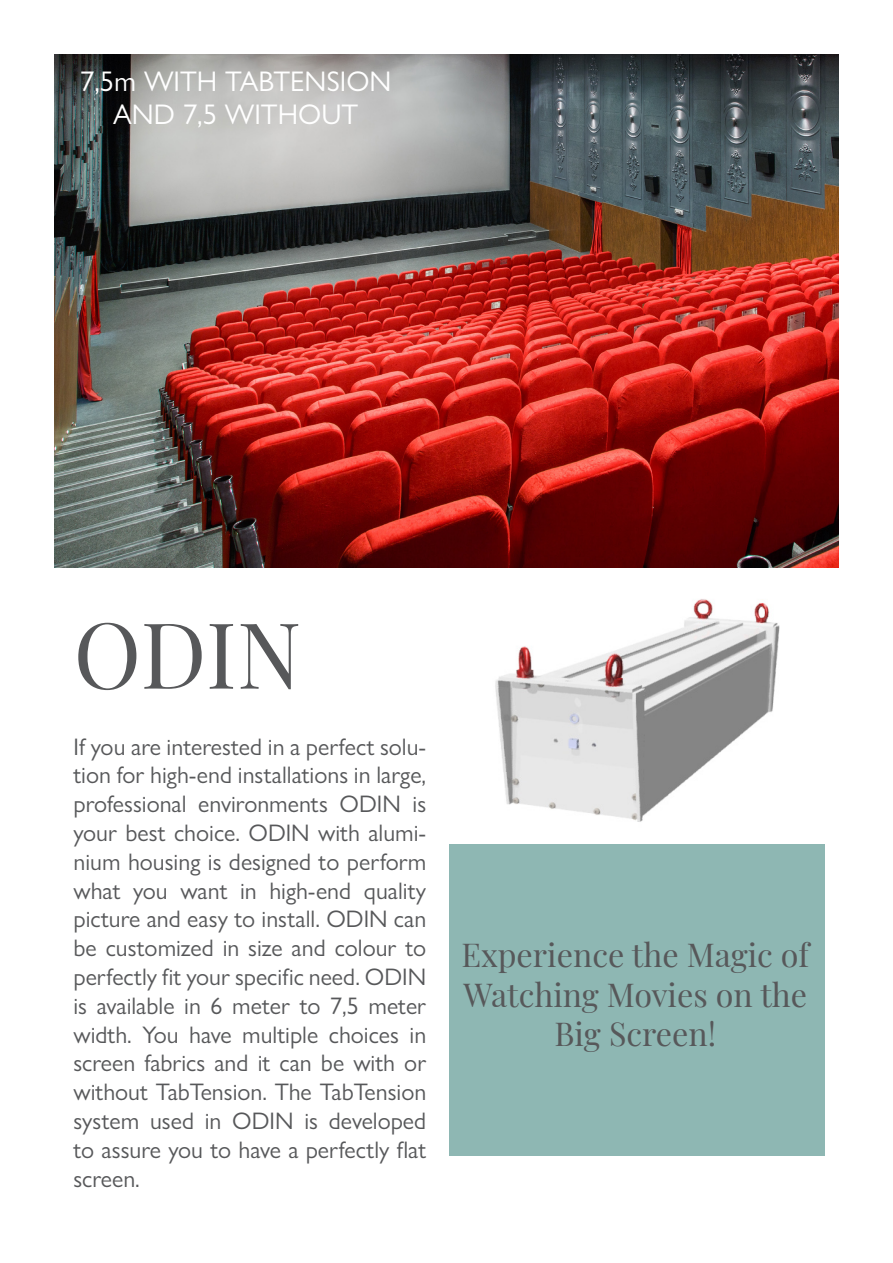
<style>
.page{position:relative;width:893px;height:1263px;background:#fff}
.page>*{position:absolute;margin:0;border:0;box-sizing:border-box;transform-origin:0 0}
.t1{font:91.5px "Playfair Display";color:#57585a}
.t2{font:32.25px/39.5px "Playfair Display";color:#57585a;text-align:center}
.t3{font:28.5px/33px "Gill Sans Nova";color:#fff;text-align:center}
.t4{font:24px/28.8px "Gill Sans Nova";color:#57585a;text-align:justify}
</style>
<div class="page">
<img style="left:54px;top:54px;width:785px;height:513px">
<div style="left:449px;top:844px;width:375px;height:312px;background:#8eb7b3"></div>
<img style="left:495px;top:599px;width:285px;height:223px">
<p class="t3" style="left:80px;top:65px;width:313px">7,5m WITH TABTENSION<br>AND 7,5 WITHOUT</p>
<p class="t1" style="left:73px;top:583px;width:230px">ODIN</p>
<p class="t4" style="left:73px;top:732px;width:354px">If you are interested in a perfect solu&shy;tion for high-end installations in large, professional environments ODIN is your best choice. ODIN with alumi&shy;nium housing is designed to perform what you want in high-end quality picture and easy to install. ODIN can be customized in size and colour to perfectly fit your specific need. ODIN is available in 6 meter to 7,5 meter width. You have multiple choices in screen fabrics and it can be with or without TabTension. The TabTension system used in ODIN is developed to assure you to have a perfectly flat screen.</p>
<p class="t2" style="left:461px;top:932px;width:349px">Experience the Magic of</p>
<p class="t2" style="left:464px;top:972px;width:345px">Watching Movies on the<br>Big Screen!</p>
</div>
